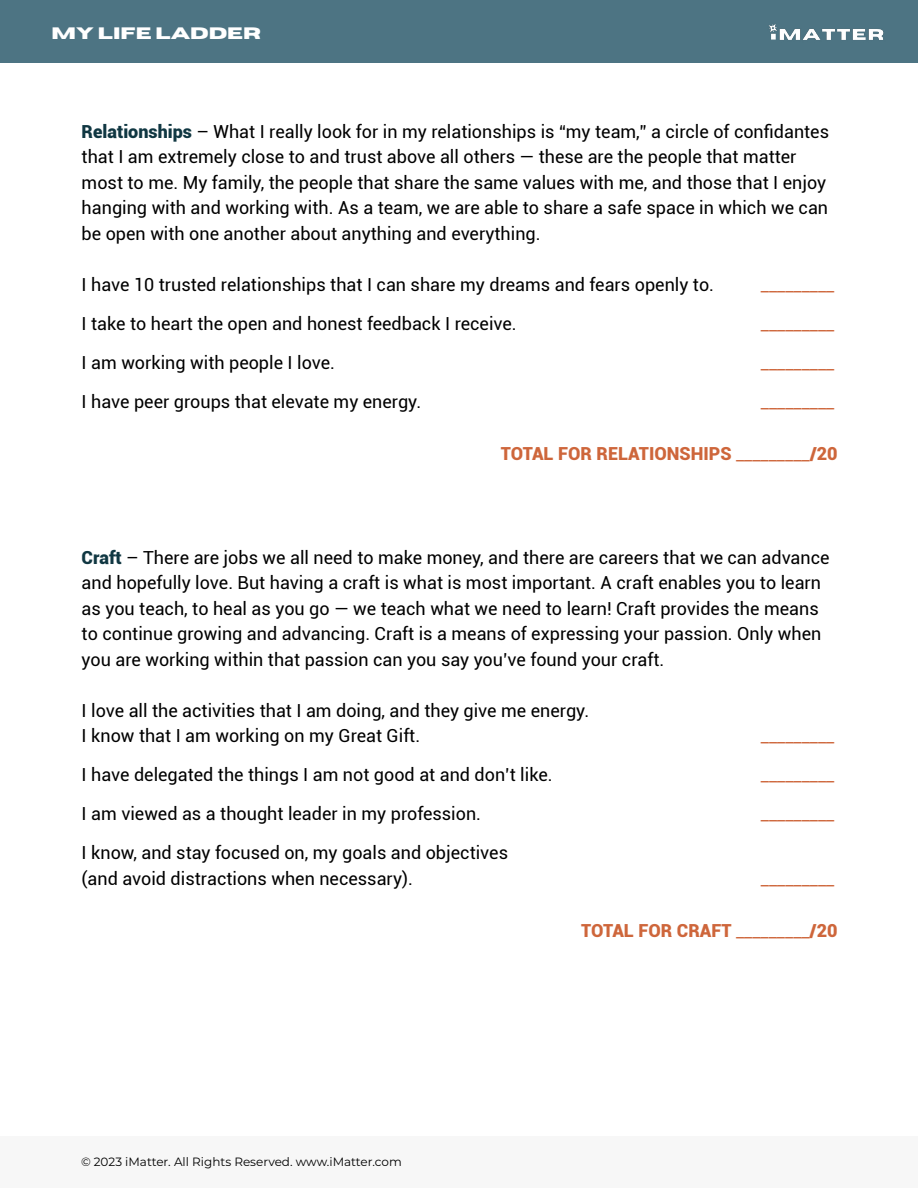
<style>
.page{position:relative;width:918px;height:1188px;background:#fff}
.page>*{position:absolute;margin:0;border:0;box-sizing:border-box;transform-origin:0 0}
.t1{font:18px/25.5px "Roboto";color:#000}
.t2{font:18px "Roboto";color:#ce663b}
.t3{font:900 18px "Roboto";color:#ce663b}
.t4{font:700 16.5px "Horizon";color:#fff}
.t5{font:12px "Montserrat";color:#000}
.s1{font-weight:900;color:#103742}
.s2{font-weight:400}
</style>
<div class="page">
<div style="left:0;top:1136px;width:918px;height:52px;background:#f7f7f7"></div>
<div style="left:0;top:0;width:918px;height:63px;background:#4d7483"></div>
<img style="left:769px;top:24px;width:115px;height:16px">
<p class="t4" style="left:52px;top:23px;width:211px">MY LIFE LADDER</p>
<p class="t1" style="left:82px;top:118px;width:749px"><span class="s1">Relationships</span> – What I really look for in my relationships is “my team,” a circle of confidantes that I am extremely close to and trust above all others — these are the people that matter most to me. My family, the people that share the same values with me, and those that I enjoy hanging with and working with. As a team, we are able to share a safe space in which we can be open with one another about anything and everything.</p>
<p class="t1" style="left:82px;top:271px;width:634px">I have 10 trusted relationships that I can share my dreams and fears openly to.</p>
<p class="t2" style="left:761px;top:272px;width:75px">_________</p>
<p class="t1" style="left:82px;top:310px;width:437px">I take to heart the open and honest feedback I receive.</p>
<p class="t2" style="left:761px;top:311px;width:75px">_________</p>
<p class="t1" style="left:82px;top:349px;width:255px">I am working with people I love.</p>
<p class="t2" style="left:761px;top:350px;width:75px">_________</p>
<p class="t1" style="left:82px;top:388px;width:341px">I have peer groups that elevate my energy.</p>
<p class="t2" style="left:761px;top:389px;width:75px">_________</p>
<p class="t3" style="left:501px;top:441px;width:338px">TOTAL FOR RELATIONSHIPS <span class="s2">_________</span>/20</p>
<p class="t1" style="left:82px;top:544px;width:749px"><span class="s1">Craft</span> – There are jobs we all need to make money, and there are careers that we can advance and hopefully love. But having a craft is what is most important. A craft enables you to learn as you teach, to heal as you go — we teach what we need to learn! Craft provides the means to continue growing and advancing. Craft is a means of expressing your passion. Only when you are working within that passion can you say you’ve found your craft.</p>
<p class="t1" style="left:82px;top:697px;width:509px">I love all the activities that I am doing, and they give me energy.<br>I know that I am working on my Great Gift.</p>
<p class="t2" style="left:761px;top:723px;width:75px">_________</p>
<p class="t1" style="left:82px;top:761px;width:472px">I have delegated the things I am not good at and don’t like.</p>
<p class="t2" style="left:761px;top:762px;width:75px">_________</p>
<p class="t1" style="left:82px;top:800px;width:401px">I am viewed as a thought leader in my profession.</p>
<p class="t2" style="left:761px;top:801px;width:75px">_________</p>
<p class="t1" style="left:82px;top:839px;width:428px">I know, and stay focused on, my goals and objectives (and avoid distractions when necessary).</p>
<p class="t2" style="left:761px;top:866px;width:75px">_________</p>
<p class="t3" style="left:581px;top:918px;width:258px">TOTAL FOR CRAFT <span class="s2">_________</span>/20</p>
<p class="t5" style="left:81px;top:1153px;width:322px">© 2023 iMatter. All Rights Reserved. www.iMatter.com</p>
</div>
